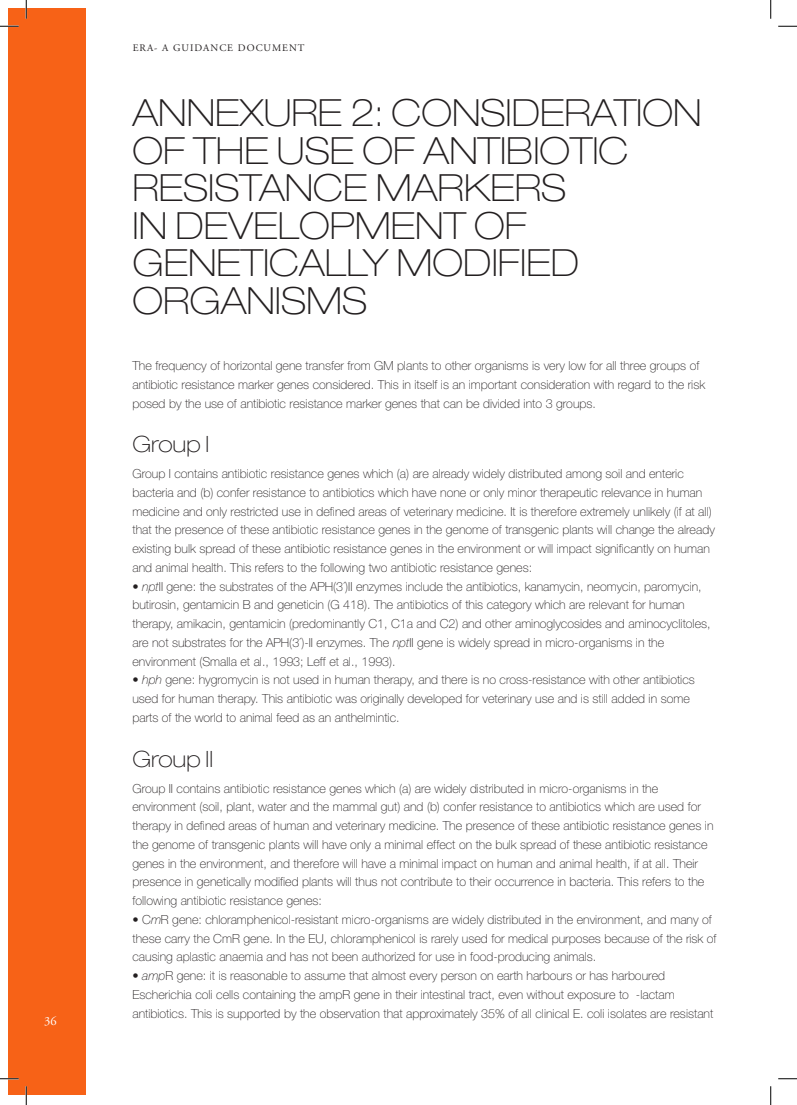
<style>
.page{position:relative;width:797px;height:1105px;background:#fff}
.page>*{position:absolute;margin:0;border:0;box-sizing:border-box;transform-origin:0 0}
.t1{font:100 expanded 37.5px/37.5px "Helvetica Neue";color:#231f20}
.t2{font:100 expanded 22.5px "Helvetica Neue";color:#231f20}
.t3{font:100 12.5px/18.8px "Helvetica Neue";color:#231f20}
.t4{font:12.5px "Adobe Garamond Pro";color:#fff}
.t5{font:10px "Adobe Garamond Pro";letter-spacing:.1em;color:#231f20}
.s1{font-style:italic}
</style>
<div class="page">
<div style="left:9px;top:9px;width:77px;height:1086px;background:#f76217"></div>
<svg style="left:0;top:25px;width:19px;height:2px"></svg>
<svg style="left:778px;top:25px;width:19px;height:2px"></svg>
<svg style="left:0;top:1078px;width:19px;height:1px"></svg>
<svg style="left:778px;top:1078px;width:19px;height:1px"></svg>
<svg style="left:25px;top:0;width:2px;height:19px"></svg>
<svg style="left:25px;top:1086px;width:2px;height:19px"></svg>
<svg style="left:770px;top:0;width:1px;height:19px"></svg>
<svg style="left:770px;top:1086px;width:1px;height:19px"></svg>
<p class="t4" style="left:44px;top:1014px;width:7px">36</p>
<p class="t5" style="left:133px;top:42px;width:173px">ERA- A GUIDANCE DOCUMENT</p>
<h1 class="t1" style="left:132px;top:94px;width:570px">ANNEXURE 2: CONSIDERATION<br>OF THE USE OF ANTIBIOTIC<br>RESISTANCE MARKERS<br>IN DEVELOPMENT OF<br>GENETICALLY MODIFIED<br>ORGANISMS</h1>
<p class="t3" style="left:132px;top:356px;width:574px">The frequency of horizontal gene transfer from GM plants to other organisms is very low for all three groups of antibiotic resistance marker genes considered. This in itself is an important consideration with regard to the risk posed by the use of antibiotic resistance marker genes that can be divided into 3 groups.</p>
<h2 class="t2" style="left:132px;top:431px;width:78px">Group I</h2>
<p class="t3" style="left:132px;top:464px;width:584px">Group I contains antibiotic resistance genes which (a) are already widely distributed among soil and enteric bacteria and (b) confer resistance to antibiotics which have none or only minor therapeutic relevance in human medicine and only restricted use in defined areas of veterinary medicine. It is therefore extremely unlikely (if at all) that the presence of these antibiotic resistance genes in the genome of transgenic plants will change the already existing bulk spread of these antibiotic resistance genes in the environment or will impact significantly on human and animal health. This refers to the following two antibiotic resistance genes:</p>
<p class="t3" style="left:132px;top:577px;width:579px">• <span class="s1">npt</span>II gene: the substrates of the APH(3´)II enzymes include the antibiotics, kanamycin, neomycin, paromycin, butirosin, gentamicin B and geneticin (G 418). The antibiotics of this category which are relevant for human therapy, amikacin, gentamicin (predominantly C1, C1a and C2) and other aminoglycosides and aminocyclitoles, are not substrates for the APH(3´)-II enzymes. The <span class="s1">npt</span>II gene is widely spread in micro-organisms in the environment (Smalla et al., 1993; Leff et al., 1993).</p>
<p class="t3" style="left:132px;top:671px;width:564px">• <span class="s1">hph</span> gene: hygromycin is not used in human therapy, and there is no cross-resistance with other antibiotics used for human therapy. This antibiotic was originally developed for veterinary use and is still added in some parts of the world to animal feed as an anthelmintic.</p>
<h2 class="t2" style="left:132px;top:745px;width:82px">Group II</h2>
<p class="t3" style="left:132px;top:779px;width:582px">Group II contains antibiotic resistance genes which (a) are widely distributed in micro-organisms in the environment (soil, plant, water and the mammal gut) and (b) confer resistance to antibiotics which are used for therapy in defined areas of human and veterinary medicine. The presence of these antibiotic resistance genes in the genome of transgenic plants will have only a minimal effect on the bulk spread of these antibiotic resistance genes in the environment, and therefore will have a minimal impact on human and animal health, if at all. Their presence in genetically modified plants will thus not contribute to their occurrence in bacteria. This refers to the following antibiotic resistance genes:</p>
<p class="t3" style="left:132px;top:910px;width:585px">• C<span class="s1">m</span>R gene: chloramphenicol-resistant micro-organisms are widely distributed in the environment, and many of these carry the CmR gene. In the EU, chloramphenicol is rarely used for medical purposes because of the risk of causing aplastic anaemia and has not been authorized for use in food-producing animals.</p>
<p class="t3" style="left:132px;top:966px;width:582px">• <span class="s1">amp</span>R gene: it is reasonable to assume that almost every person on earth harbours or has harboured<br>Escherichia coli cells containing the ampR gene in their intestinal tract, even without exposure to β-lactam antibiotics. This is supported by the observation that approximately 35% of all clinical E. coli isolates are resistant</p>
</div>
